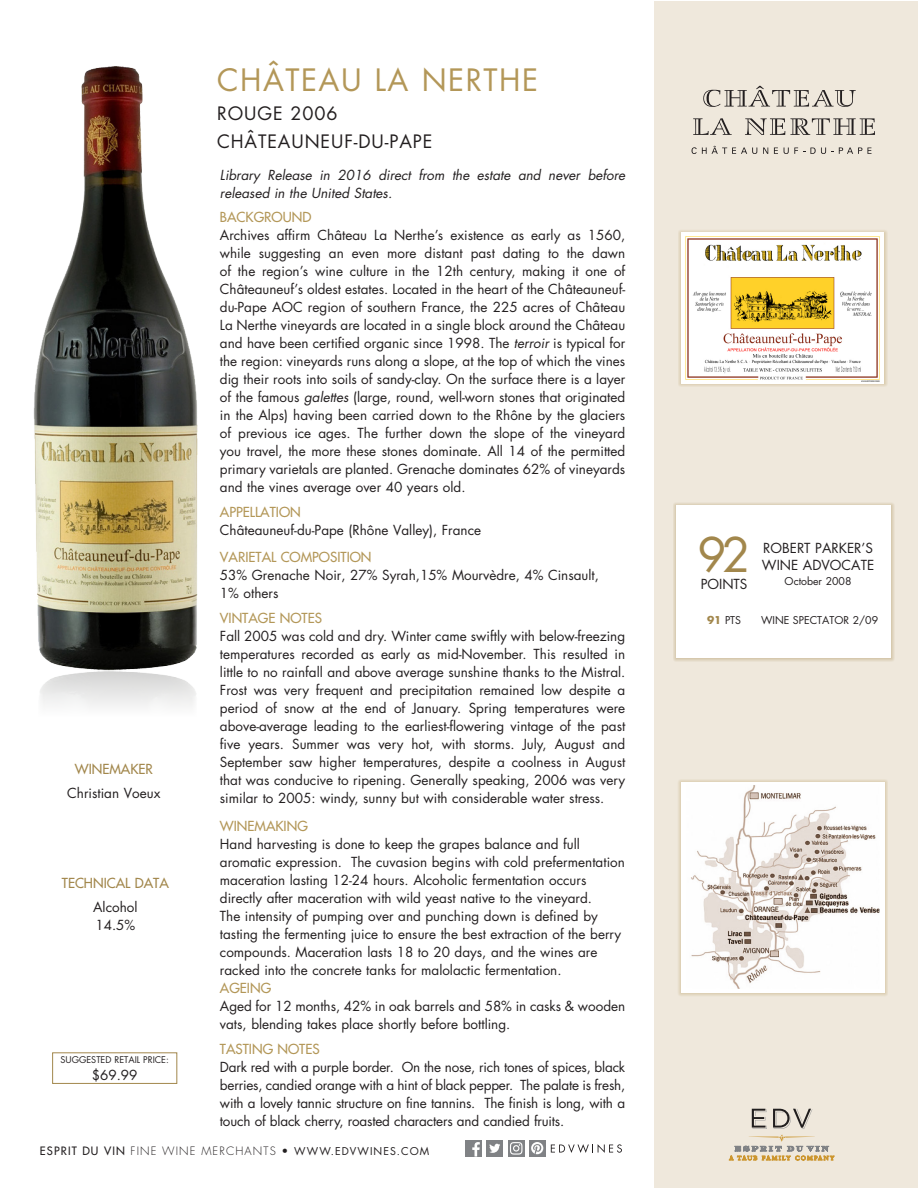
<style>
.page{position:relative;width:918px;height:1188px;background:#fff}
.page>*{position:absolute;margin:0;border:0;box-sizing:border-box;transform-origin:0 0}
.t1{font:46.5px "Futura";color:#a2874c}
.t2{font:30px "Futura";letter-spacing:.05em;color:#b39758}
.t3{font:18px "Futura";letter-spacing:.05em;color:#231f20}
.Para_Body{font:13.5px/18px "Futura";color:#231f20}
.Para_Body-2{font:13.5px "Futura";color:#b39758}
.Para_Body-3{font:italic 13.5px/18px "Futura";color:#231f20}
.t4{font:13.5px "Futura";color:#a2874c}
.t5{font:300 11.25px "Futura";letter-spacing:.1em;color:#231f20}
.t6{font:10.5px "Futura";color:#231f20}
.t7{font:9px "Futura";color:#231f20}
.s1{font-style:italic}
.s2{font-weight:400}
.s3{font-weight:400;font-size:10.5px}
.s4{font-weight:700;color:#a2874c}
</style>
<div class="page">
<img style="left:33px;top:66px;width:165px;height:602px">
<img style="left:40px;top:668px;width:156px;height:39px">
<div style="left:654px;top:1px;width:263px;height:1186px;background:#efe8dc"></div>
<div style="left:52px;top:1053px;width:125px;height:31px;border:1px solid #a2874c"></div>
<div style="left:673px;top:502px;width:222px;height:160px;background:#a2874c;opacity:.65"></div>
<div style="left:676px;top:505px;width:215px;height:153px;background:#fff"></div>
<div style="left:678px;top:229px;width:209px;height:158px;background:#b39758;opacity:.65"></div>
<img style="left:681px;top:233px;width:203px;height:150px">
<div style="left:677px;top:779px;width:211px;height:218px;background:#b39758;opacity:.65"></div>
<img style="left:681px;top:783px;width:203px;height:210px">
<svg style="left:745px;top:118px;width:130px;height:17px"></svg>
<svg style="left:693px;top:118px;width:39px;height:17px"></svg>
<svg style="left:763px;top:147px;width:5px;height:7px"></svg>
<svg style="left:774px;top:148px;width:4px;height:6px"></svg>
<svg style="left:703px;top:86px;width:153px;height:21px"></svg>
<svg style="left:692px;top:146px;width:65px;height:8px"></svg>
<svg style="left:784px;top:147px;width:88px;height:7px"></svg>
<svg style="left:729px;top:1109px;width:105px;height:51px"></svg>
<div style="left:508px;top:1140px;width:17px;height:17px;background:#808285"></div>
<svg style="left:510px;top:1142px;width:12px;height:13px"></svg>
<div style="left:529px;top:1140px;width:17px;height:17px;background:#808285"></div>
<svg style="left:531px;top:1142px;width:12px;height:12px"></svg>
<div style="left:465px;top:1140px;width:17px;height:17px;background:#808285"></div>
<svg style="left:472px;top:1142px;width:8px;height:15px"></svg>
<div style="left:486px;top:1140px;width:17px;height:17px;background:#808285"></div>
<svg style="left:489px;top:1144px;width:11px;height:9px"></svg>
<svg style="left:551px;top:1144px;width:71px;height:9px"></svg>
<p class="t4" style="left:75px;top:760px;width:80px">WINEMAKER</p>
<p class="Para_Body" style="left:67px;top:784px;width:95px">Christian Voeux</p>
<p class="t4" style="left:62px;top:875px;width:108px">TECHNICAL DATA</p>
<p class="Para_Body" style="left:93px;top:898px;width:46px">Alcohol<br>14.5%</p>
<p class="t7" style="left:61px;top:1054px;width:110px">SUGGESTED RETAIL PRICE:</p>
<p class="Para_Body" style="left:92px;top:1065px;width:47px">$69.99</p>
<p class="t2" style="left:217px;top:59px;width:322px">CHÂTEAU LA NERTHE</p>
<p class="t3" style="left:217px;top:101px;width:122px">ROUGE 2006</p>
<p class="t3" style="left:217px;top:129px;width:217px">CHÂTEAUNEUF-DU-PAPE</p>
<p class="Para_Body-3" style="left:220px;top:165px;width:407px">Library Release in 2016 direct from the estate and never before released in the United States.</p>
<p class="Para_Body-2" style="left:220px;top:209px;width:93px">BACKGROUND</p>
<p class="Para_Body" style="left:220px;top:226px;width:407px;text-align:justify">Archives affirm Château La Nerthe’s existence as early as 1560, while suggesting an even more distant past dating to the dawn of the region’s wine culture in the 12th century, making it one of Châteauneuf’s oldest estates. Located in the heart of the Châteauneuf&shy;du-Pape AOC region of southern France, the 225 acres of Château La Nerthe vineyards are located in a single block around the Château and have been certified organic since 1998. The <span class="s1">terroir</span> is typical for the region: vineyards runs along a slope, at the top of which the vines dig their roots into soils of sandy-clay. On the surface there is a layer of the famous <span class="s1">galettes</span> (large, round, well-worn stones that originated in the Alps) having been carried down to the Rhône by the glaciers of previous ice ages. The further down the slope of the vineyard you travel, the more these stones dominate. All 14 of the permitted primary varietals are planted. Grenache dominates 62% of vineyards and the vines average over 40 years old.</p>
<p class="Para_Body-2" style="left:220px;top:503px;width:82px">APPELLATION</p>
<p class="Para_Body" style="left:220px;top:521px;width:263px">Châteauneuf-du-Pape (Rhône Valley), France</p>
<p class="Para_Body-2" style="left:220px;top:548px;width:153px">VARIETAL COMPOSITION</p>
<p class="Para_Body" style="left:220px;top:566px;width:381px">53% Grenache Noir, 27% Syrah,15% Mourvèdre, 4% Cinsault,<br>1% others</p>
<p class="Para_Body-2" style="left:220px;top:609px;width:104px">VINTAGE NOTES</p>
<p class="Para_Body" style="left:220px;top:627px;width:407px;text-align:justify">Fall 2005 was cold and dry. Winter came swiftly with below-freezing temperatures recorded as early as mid-November. This resulted in little to no rainfall and above average sunshine thanks to the Mistral.<br>Frost was very frequent and precipitation remained low despite a period of snow at the end of January. Spring temperatures were above-average leading to the earliest-flowering vintage of the past five years. Summer was very hot, with storms. July, August and September saw higher temperatures, despite a coolness in August that was conducive to ripening. Generally speaking, 2006 was very similar to 2005: windy, sunny but with considerable water stress.</p>
<p class="Para_Body-2" style="left:220px;top:817px;width:89px">WINEMAKING</p>
<p class="Para_Body" style="left:220px;top:835px;width:406px">Hand harvesting is done to keep the grapes balance and full aromatic expression. The cuvasion begins with cold prefermentation maceration lasting 12-24 hours. Alcoholic fermentation occurs directly after maceration with wild yeast native to the vineyard.<br>The intensity of pumping over and punching down is defined by tasting the fermenting juice to ensure the best extraction of the berry compounds. Maceration lasts 18 to 20 days, and the wines are racked into the concrete tanks for malolactic fermentation.</p>
<p class="Para_Body-2" style="left:220px;top:979px;width:53px">AGEING</p>
<p class="Para_Body" style="left:220px;top:997px;width:407px">Aged for 12 months, 42% in oak barrels and 58% in casks &amp; wooden vats, blending takes place shortly before bottling.</p>
<p class="Para_Body-2" style="left:220px;top:1040px;width:101px">TASTING NOTES</p>
<p class="Para_Body" style="left:220px;top:1058px;width:407px;text-align:justify">Dark red with a purple border. On the nose, rich tones of spices, black berries, candied orange with a hint of black pepper. The palate is fresh, with a lovely tannic structure on fine tannins. The finish is long, with a touch of black cherry, roasted characters and candied fruits.</p>
<p class="t5" style="left:40px;top:1143px;width:391px"><span class="s2">ESPRIT DU VIN</span> FINE WINE MERCHANTS • <span class="s3">WWW.EDVWINES.COM</span></p>
<p class="t1" style="left:698px;top:523px;width:54px">92</p>
<p class="Para_Body" style="left:701px;top:574px;width:48px">POINTS</p>
<p class="Para_Body" style="left:762px;top:540px;width:114px;line-height:16.5px">ROBERT PARKER’S<br>WINE ADVOCATE</p>
<p class="t6" style="left:785px;top:573px;width:68px">October 2008</p>
<p class="t6" style="left:707px;top:612px;width:36px"><span class="s4">91</span> PTS</p>
<p class="t6" style="left:761px;top:612px;width:119px">WINE SPECTATOR 2/09</p>
</div>
